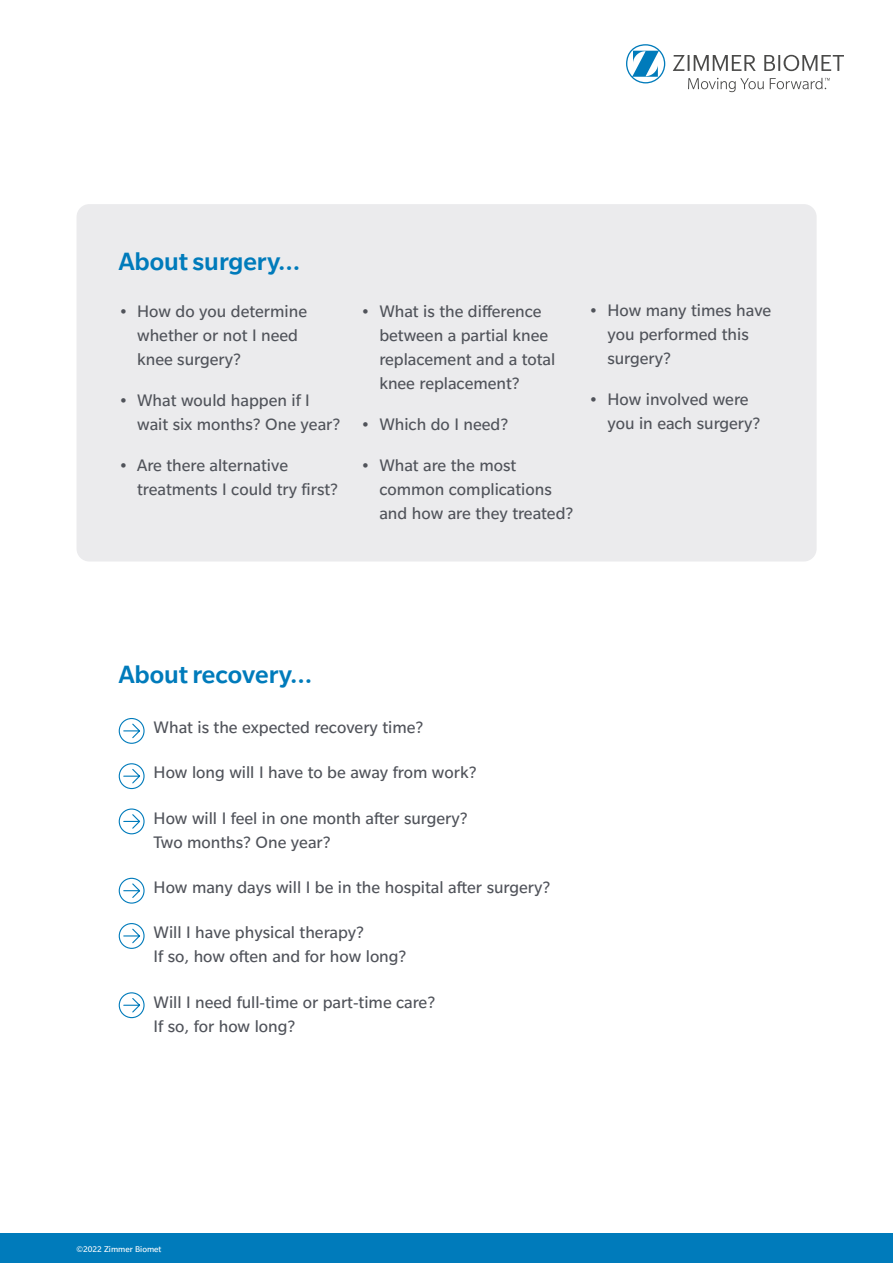
<style>
.page{position:relative;width:893px;height:1263px;background:#fff}
.page>*{position:absolute;margin:0;border:0;box-sizing:border-box;transform-origin:0 0}
.t1{font:500 27px "Slate Pro";color:#007bbb}
.t2{font:18px/24px "Slate Pro";color:#50535a}
.t3{font:9px "Slate Pro";color:#fff}
</style>
<div class="page">
<div style="left:0;top:1233px;width:893px;height:30px;background:#007bbb"></div>
<svg style="left:673px;top:55px;width:171px;height:16px"></svg>
<svg style="left:626px;top:44px;width:39px;height:39px"></svg>
<svg style="left:688px;top:78px;width:76px;height:14px"></svg>
<svg style="left:770px;top:78px;width:60px;height:11px"></svg>
<div style="left:77px;top:204px;width:740px;height:357px;background:#ebebed;border-radius:13px"></div>
<svg style="left:118px;top:718px;width:27px;height:26px"></svg>
<svg style="left:118px;top:763px;width:27px;height:27px"></svg>
<svg style="left:118px;top:808px;width:27px;height:27px"></svg>
<svg style="left:118px;top:877px;width:27px;height:27px"></svg>
<svg style="left:118px;top:923px;width:27px;height:26px"></svg>
<svg style="left:118px;top:992px;width:27px;height:27px"></svg>
<h1 class="t1" style="left:119px;top:244px;width:183px">About surgery…</h1>
<p class="t2" style="left:137px;top:298px;width:171px;text-indent:-18px">• How do you determine whether or not I need knee surgery?</p>
<p class="t2" style="left:137px;top:387px;width:205px;text-indent:-18px">• What would happen if I wait six months? One year?</p>
<p class="t2" style="left:137px;top:452px;width:202px;text-indent:-18px">• Are there alternative treatments I could try first?</p>
<p class="t2" style="left:379px;top:298px;width:177px;text-indent:-18px">• What is the difference between a partial knee replacement and a total knee replacement?</p>
<p class="t2" style="left:361px;top:411px;width:149px">• Which do I need?</p>
<p class="t2" style="left:379px;top:452px;width:195px;text-indent:-18px">• What are the most common complications and how are they treated?</p>
<p class="t2" style="left:607px;top:298px;width:165px;text-indent:-18px">• How many times have you performed this surgery?</p>
<p class="t2" style="left:607px;top:387px;width:155px;text-indent:-18px">• How involved were you in each surgery?</p>
<h1 class="t1" style="left:119px;top:657px;width:195px">About recovery…</h1>
<p class="t2" style="left:154px;top:715px;width:271px">What is the expected recovery time?</p>
<p class="t2" style="left:154px;top:760px;width:324px">How long will I have to be away from work?</p>
<p class="t2" style="left:154px;top:805px;width:316px">How will I feel in one month after surgery?<br>Two months? One year?</p>
<p class="t2" style="left:154px;top:874px;width:398px">How many days will I be in the hospital after surgery?</p>
<p class="t2" style="left:154px;top:920px;width:254px">Will I have physical therapy?<br>If so, how often and for how long?</p>
<p class="t2" style="left:154px;top:989px;width:283px">Will I need full-time or part-time care?<br>If so, for how long?</p>
<p class="t3" style="left:76px;top:1243px;width:87px">©2022 Zimmer Biomet</p>
</div>
